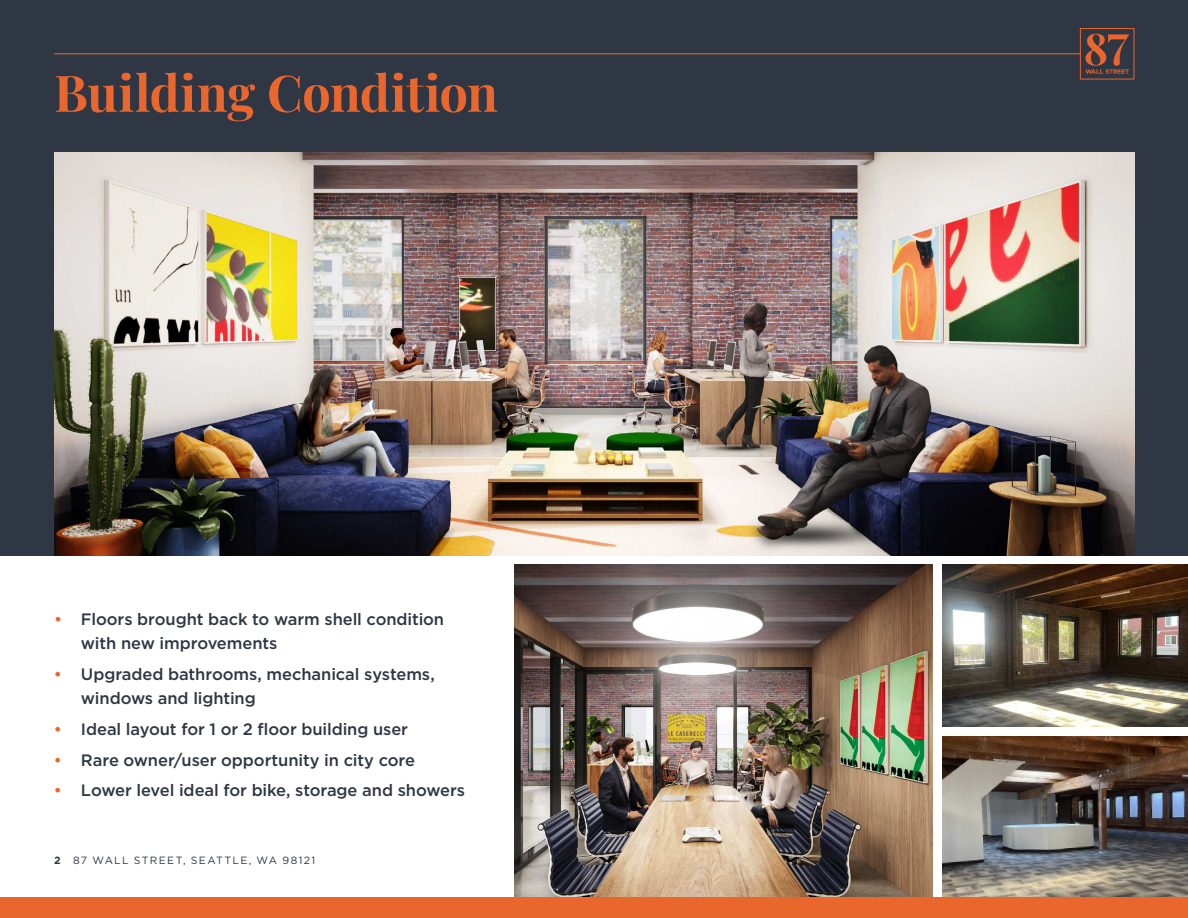
<style>
.page{position:relative;width:1188px;height:918px;background:#fff}
.page>*{position:absolute;margin:0;border:0;box-sizing:border-box;transform-origin:0 0}
.t1{font:700 50.55px "Playfair Display";letter-spacing:-.01em;color:#e9662d}
.t2{font:500 16.5px/24px "Gotham";letter-spacing:-.005em;color:#2f3644}
.t3{font:10.5px "Gotham";letter-spacing:.125em;color:#2f3644}
.s1{color:#e9662d}
.s2{font-weight:700}
</style>
<div class="page">
<img style="left:942px;top:565px;width:246px;height:162px">
<img style="left:942px;top:736px;width:246px;height:162px">
<img style="left:514px;top:565px;width:419px;height:333px">
<div style="left:0;top:0;width:1188px;height:555px;background:#2f3644"></div>
<hr style="left:54px;top:53px;width:1026px;height:1px;background:#e9662d">
<svg style="left:1086px;top:34px;width:43px;height:40px"></svg>
<div style="left:1080px;top:28px;width:54px;height:51px;border:1px solid #e9662d"></div>
<img style="left:54px;top:152px;width:1080px;height:403px">
<div style="left:0;top:898px;width:1188px;height:20px;background:#e9662d"></div>
<h1 class="t1" style="left:54px;top:53px;width:445px">Building Condition</h1>
<p class="t2" style="left:81px;top:607px;width:365px;text-indent:-27px"><span class="s1">•</span> Floors brought back to warm shell condition with new improvements</p>
<p class="t2" style="left:81px;top:662px;width:355px;text-indent:-27px"><span class="s1">•</span> Upgraded bathrooms, mechanical systems, windows and lighting</p>
<p class="t2" style="left:54px;top:717px;width:356px"><span class="s1">•</span> Ideal layout for 1 or 2 floor building user</p>
<p class="t2" style="left:54px;top:748px;width:363px"><span class="s1">•</span> Rare owner/user opportunity in city core</p>
<p class="t2" style="left:54px;top:778px;width:413px"><span class="s1">•</span> Lower level ideal for bike, storage and showers</p>
<p class="t3" style="left:54px;top:854px;width:263px"><span class="s2">2</span> 87 WALL STREET, SEATTLE, WA 98121</p>
</div>
